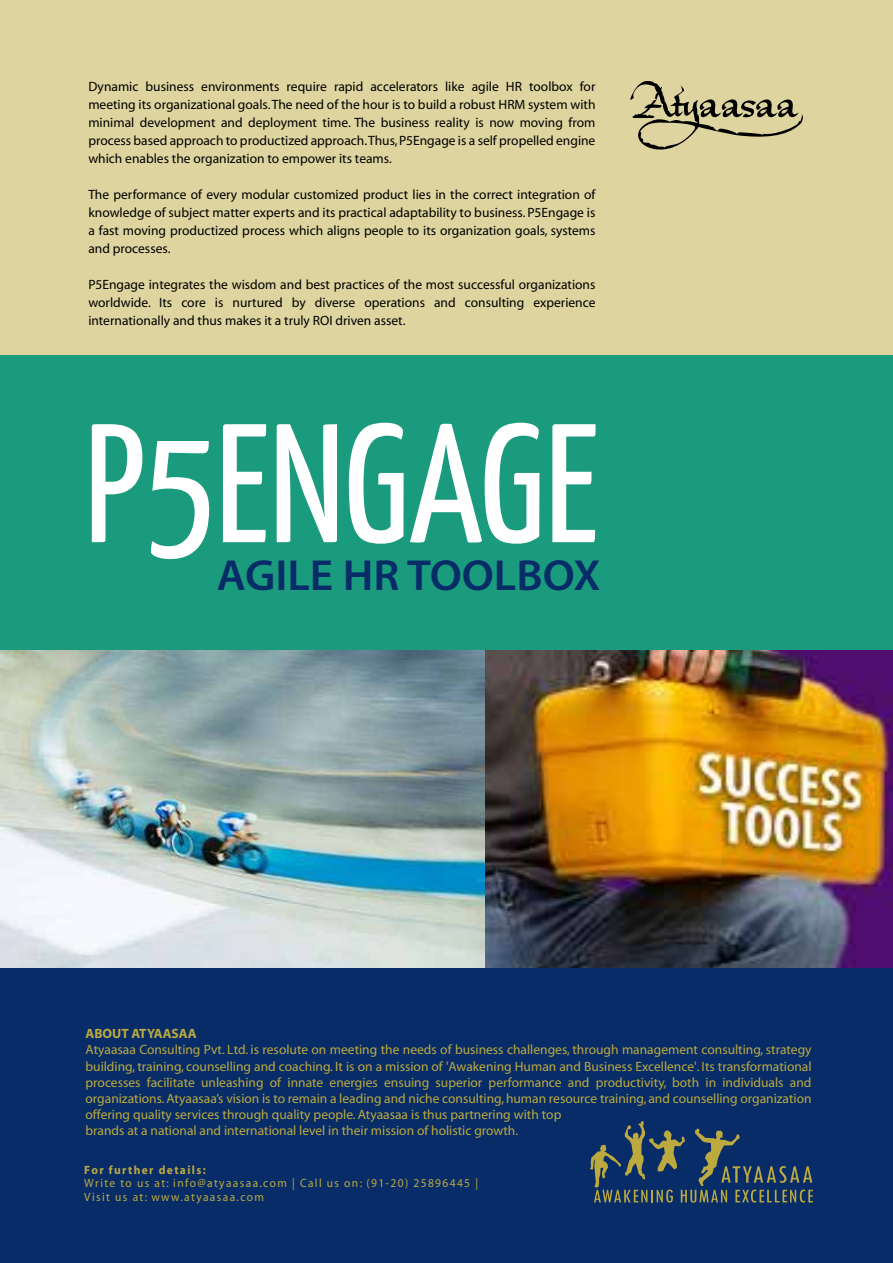
<style>
.page{position:relative;width:893px;height:1263px;background:#fff}
.page>*{position:absolute;margin:0;border:0;box-sizing:border-box;transform-origin:0 0}
.t1{font:168.45px "Yanone Kaffeesatz";color:#fff}
.t2{font:600 43.65px "Myriad Pro";color:#072c68;scale:1.04 1}
.t3{font:13.5px/18px "Myriad";color:#000;text-align:justify}
.t4{font:13.5px/16.2px "Myriad";color:#bcaa3f}
.t5{font:700 13.5px "Myriad";color:#bcaa3f}
.t6{font:12px/13.5px "Myriad";letter-spacing:.12em;color:#bcaa3f;scale:.96 1}
.t7{font:700 12px "Myriad";letter-spacing:.12em;color:#bcaa3f;scale:.96 1}
</style>
<div class="page">
<img style="left:484px;top:650px;width:409px;height:318px">
<img style="left:0;top:650px;width:484px;height:318px">
<div style="left:0;top:0;width:893px;height:514px;background:#ddd49f"></div>
<div style="left:0;top:968px;width:893px;height:295px;background:#072c68"></div>
<div style="left:0;top:356px;width:893px;height:294px;background:#1b9b7d"></div>
<svg style="left:630px;top:81px;width:173px;height:69px"></svg>
<svg style="left:590px;top:1121px;width:223px;height:81px"></svg>
<p class="t3" style="left:88px;top:78px;width:509px">Dynamic business environments require rapid accelerators like agile HR toolbox for meeting its organizational goals. The need of the hour is to build a robust HRM system with minimal development and deployment time. The business reality is now moving from process based approach to productized approach. Thus, P5Engage is a self propelled engine which enables the organization to empower its teams.</p>
<p class="t3" style="left:88px;top:186px;width:509px">The performance of every modular customized product lies in the correct integration of knowledge of subject matter experts and its practical adaptability to business. P5Engage is a fast moving productized process which aligns people to its organization goals, systems and processes.</p>
<p class="t3" style="left:88px;top:276px;width:509px">P5Engage integrates the wisdom and best practices of the most successful organizations worldwide. Its core is nurtured by diverse operations and consulting experience internationally and thus makes it a truly ROI driven asset.</p>
<h1 class="t1" style="left:85px;top:418px;width:516px">P5ENGAGE</h1>
<h2 class="t2" style="left:217px;top:547px;width:370px">AGILE HR TOOLBOX</h2>
<p class="t5" style="left:86px;top:1027px;width:113px">ABOUT ATYAASAA</p>
<p class="t4" style="left:86px;top:1042px;width:728px">Atyaasaa Consulting Pvt. Ltd. is resolute on meeting the needs of business challenges, through management consulting, strategy building, training, counselling and coaching. It is on a mission of 'Awakening Human and Business Excellence'. Its transformational processes facilitate unleashing of innate energies ensuing superior performance and productivity, both in individuals and organizations. Atyaasaa’s vision is to remain a leading and niche consulting, human resource training, and counselling organization offering quality services through quality people. Atyaasaa is thus partnering with top<br>brands at a national and international level in their mission of holistic growth.</p>
<p class="t7" style="left:84px;top:1164px;width:128px">For further details:</p>
<p class="t6" style="left:84px;top:1177px;width:412px">Write to us at: info@atyaasaa.com | Call us on: (91-20) 25896445 |<br>Visit us at: www.atyaasaa.com</p>
</div>
